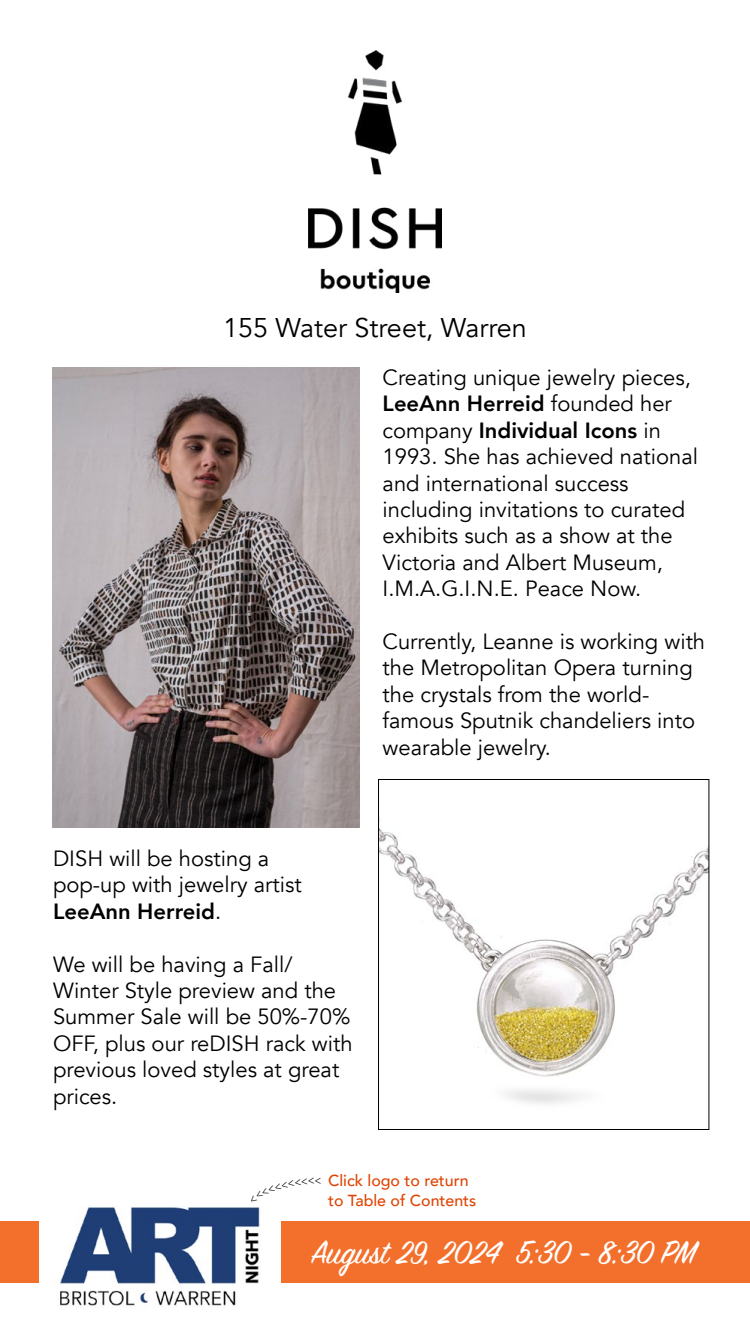
<style>
.page{position:relative;width:750px;height:1334px;background:#fff}
.page>*{position:absolute;margin:0;border:0;box-sizing:border-box;transform-origin:0 0}
.t1{font:36px "Sign Painter House Script";color:#fff}
.t2{font:27px "Avenir";color:#000}
.t3{font:22px/26.4px "Avenir";color:#000}
.t4{font:500 16px "Avenir";color:#df4505}
.s1{font-weight:800}
</style>
<div class="page">
<div style="left:0;top:1221px;width:750px;height:61px;background:#f3702c"></div>
<img style="left:40px;top:1207px;width:241px;height:99px">
<img style="left:308px;top:50px;width:134px;height:242px">
<img style="left:53px;top:367px;width:307px;height:461px">
<img style="left:380px;top:829px;width:327px;height:275px">
<div style="left:378px;top:779px;width:331px;height:351px;border:1px solid #000"></div>
<p class="t2" style="left:223px;top:312px;width:305px">155 Water Street, Warren</p>
<p class="t3" style="left:383px;top:365px;width:317px">Creating unique jewelry pieces,<br><span class="s1">LeeAnn Herreid</span> founded her company <span class="s1">Individual Icons</span> in<br>1993. She has achieved national and international success including invitations to curated exhibits such as a show at the<br>Victoria and Albert Museum,<br>I.M.A.G.I.N.E. Peace Now.</p>
<p class="t3" style="left:383px;top:629px;width:324px">Currently, Leanne is working with the Metropolitan Opera turning the crystals from the world&shy;famous Sputnik chandeliers into wearable jewelry.</p>
<p class="t3" style="left:53px;top:846px;width:250px">DISH will be hosting a pop-up with jewelry artist<br><span class="s1">LeeAnn Herreid</span>.</p>
<p class="t3" style="left:53px;top:951px;width:301px">We will be having a Fall/<br>Winter Style preview and the<br>Summer Sale will be 50%-70%<br>OFF, plus our reDISH rack with previous loved styles at great prices.</p>
<p class="t4" style="left:328px;top:1167px;width:142px">Click logo to return</p>
<p class="t4" style="left:328px;top:1186px;width:150px">to Table of Contents</p>
<h1 class="t1" style="left:311px;top:1231px;width:387px">August 29, 2024 5:30 - 8:30 PM</h1>
</div>
